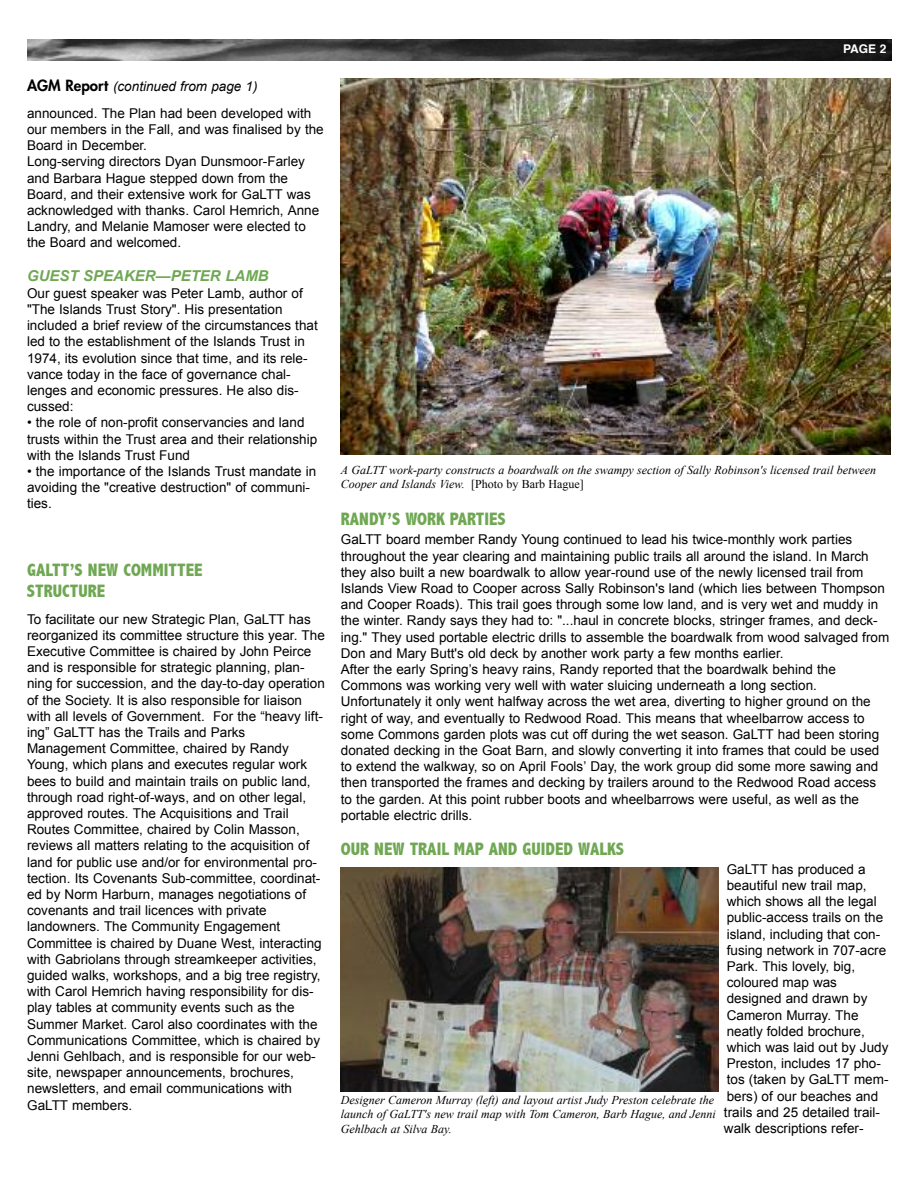
<style>
.page{position:relative;width:918px;height:1188px;background:#fff}
.page>*{position:absolute;margin:0;border:0;box-sizing:border-box;transform-origin:0 0}
.t1{font:800 condensed 18px/21.6px "Abadi";color:#6fa753}
.t2{font:italic 700 15px "Arial";color:#6fa753}
.t3{font:13.5px/16.2px "Arial";color:#000}
.t4{font:italic 13.5px "Arial";color:#000}
.t5{font:italic 12px/14.4px "Times New Roman";color:#000}
.t6{font:700 12px "Helvetica";color:#fff}
.s1{font-family:"Futura";font-weight:800;font-style:normal;font-size:15px}
.s2{font-style:normal}
</style>
<div class="page">
<img style="left:27px;top:39px;width:864px;height:21px">
<img style="left:341px;top:78px;width:550px;height:377px">
<img style="left:341px;top:868px;width:377px;height:223px">
<p class="t4" style="left:27px;top:79px;width:232px"><span class="s1">AGM Report</span> (continued from page 1)</p>
<p class="t3" style="left:27px;top:105px;width:298px">announced. The Plan had been developed with our members in the Fall, and was finalised by the Board in December.<br>Long-serving directors Dyan Dunsmoor-Farley and Barbara Hague stepped down from the Board, and their extensive work for GaLTT was acknowledged with thanks. Carol Hemrich, Anne Landry, and Melanie Mamoser were elected to the Board and welcomed.</p>
<p class="t2" style="left:27px;top:267px;width:243px">GUEST SPEAKER—PETER LAMB</p>
<p class="t3" style="left:27px;top:285px;width:292px">Our guest speaker was Peter Lamb, author of "The Islands Trust Story". His presentation included a brief review of the circumstances that led to the establishment of the Islands Trust in 1974, its evolution since that time, and its rele&shy;vance today in the face of governance chal&shy;lenges and economic pressures. He also dis&shy;cussed:</p>
<p class="t3" style="left:27px;top:415px;width:292px">• the role of non-profit conservancies and land trusts within the Trust area and their relationship with the Islands Trust Fund</p>
<p class="t3" style="left:27px;top:463px;width:291px">• the importance of the Islands Trust mandate in avoiding the "creative destruction" of communi&shy;ties.</p>
<h1 class="t1" style="left:27px;top:560px;width:177px">GALTT’S NEW COMMITTEE<br>STRUCTURE</h1>
<p class="t3" style="left:27px;top:611px;width:299px">To facilitate our new Strategic Plan, GaLTT has reorganized its committee structure this year. The Executive Committee is chaired by John Peirce and is responsible for strategic planning, plan&shy;ning for succession, and the day-to-day operation of the Society. It is also responsible for liaison with all levels of Government. For the “heavy lift&shy;ing” GaLTT has the Trails and Parks Management Committee, chaired by Randy Young, which plans and executes regular work bees to build and maintain trails on public land, through road right-of-ways, and on other legal, approved routes. The Acquisitions and Trail Routes Committee, chaired by Colin Masson, reviews all matters relating to the acquisition of land for public use and/or for environmental pro&shy;tection. Its Covenants Sub-committee, coordinat&shy;ed by Norm Harburn, manages negotiations of covenants and trail licences with private landowners. The Community Engagement Committee is chaired by Duane West, interacting with Gabriolans through streamkeeper activities, guided walks, workshops, and a big tree registry, with Carol Hemrich having responsibility for dis&shy;play tables at community events such as the Summer Market. Carol also coordinates with the Communications Committee, which is chaired by Jenni Gehlbach, and is responsible for our web&shy;site, newspaper announcements, brochures, newsletters, and email communications with GaLTT members.</p>
<p class="t6" style="left:843px;top:44px;width:45px">page 2</p>
<p class="t5" style="left:341px;top:463px;width:537px">A GaLTT work-party constructs a boardwalk on the swampy section of Sally Robinson's licensed trail between<br>Cooper and Islands View. <span class="s2">[Photo by Barb Hague]</span></p>
<h1 class="t1" style="left:341px;top:509px;width:166px">RANDY’S WORK PARTIES</h1>
<p class="t3" style="left:341px;top:532px;width:550px">GaLTT board member Randy Young continued to lead his twice-monthly work parties throughout the year clearing and maintaining public trails all around the island. In March they also built a new boardwalk to allow year-round use of the newly licensed trail from Islands View Road to Cooper across Sally Robinson's land (which lies between Thompson and Cooper Roads). This trail goes through some low land, and is very wet and muddy in the winter. Randy says they had to: "...haul in concrete blocks, stringer frames, and deck&shy;ing." They used portable electric drills to assemble the boardwalk from wood salvaged from Don and Mary Butt's old deck by another work party a few months earlier.<br>After the early Spring’s heavy rains, Randy reported that the boardwalk behind the Commons was working very well with water sluicing underneath a long section.<br>Unfortunately it only went halfway across the wet area, diverting to higher ground on the right of way, and eventually to Redwood Road. This means that wheelbarrow access to some Commons garden plots was cut off during the wet season. GaLTT had been storing donated decking in the Goat Barn, and slowly converting it into frames that could be used to extend the walkway, so on April Fools’ Day, the work group did some more sawing and then transported the frames and decking by trailers around to the Redwood Road access to the garden. At this point rubber boots and wheelbarrows were useful, as well as the portable electric drills.</p>
<h1 class="t1" style="left:341px;top:839px;width:285px">OUR NEW TRAIL MAP AND GUIDED WALKS</h1>
<p class="t3" style="left:724px;top:861px;width:166px">GaLTT has produced a beautiful new trail map, which shows all the legal public-access trails on the island, including that con&shy;fusing network in 707-acre<br>Park. This lovely, big, coloured map was designed and drawn by<br>Cameron Murray. The neatly folded brochure, which was laid out by Judy<br>Preston, includes 17 pho&shy;tos (taken by GaLTT mem&shy;bers) of our beaches and trails and 25 detailed trail&shy;walk descriptions refer-</p>
<p class="t5" style="left:341px;top:1093px;width:377px">Designer Cameron Murray (left) and layout artist Judy Preston celebrate the launch of GaLTT's new trail map with Tom Cameron, Barb Hague, and Jenni<br>Gehlbach at Silva Bay.</p>
</div>
